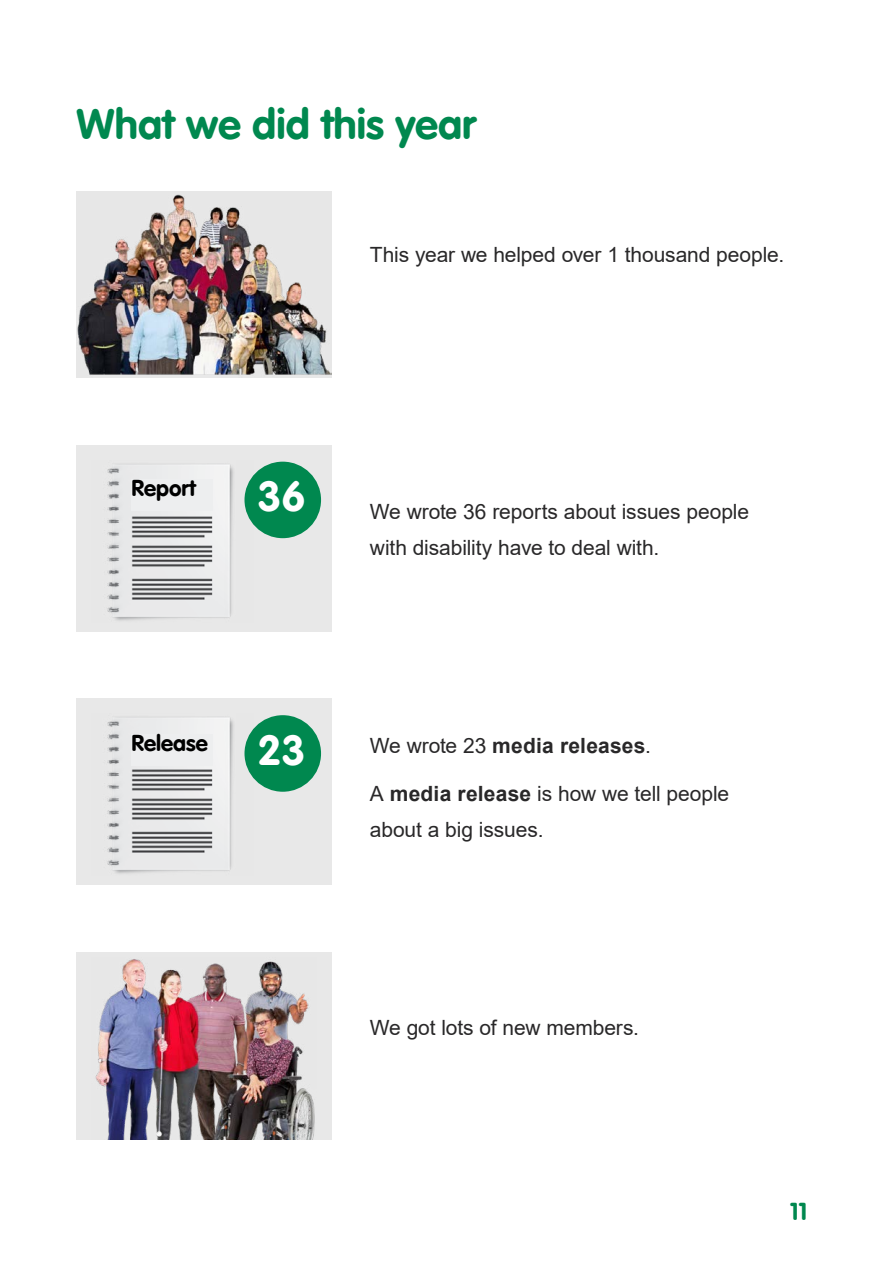
<style>
.page{position:relative;width:893px;height:1263px;background:#fff}
.page>*{position:absolute;margin:0;border:0;box-sizing:border-box;transform-origin:0 0}
.t1{font:42px "VAG Rounded Bold";color:#00884f}
.t2{font:42px "VAG Rounded Bold";color:#fff}
.t3{font:24px "VAG Rounded Bold";color:#00884f}
.t4{font:22.5px "VAG Rounded Bold";color:#000}
.t5{font:21px/36px "Arial";letter-spacing:-.005em;color:#292829}
.t6{font:700 21px "Arial";letter-spacing:.01em;color:#292829}
.s1{font-weight:400}
.s2{font-weight:700}
</style>
<div class="page">
<img style="left:77px;top:191px;width:255px;height:187px">
<div style="left:77px;top:445px;width:255px;height:186px;background:#e8e8e8"></div>
<img style="left:107px;top:465px;width:140px;height:156px">
<div style="left:244px;top:462px;width:77px;height:76px;background:#00884f;border-radius:50%"></div>
<div style="left:132px;top:479px;width:81px;height:31px;background:#edeeef"></div>
<div style="left:77px;top:698px;width:255px;height:187px;background:#e8e8e8"></div>
<img style="left:107px;top:718px;width:127px;height:156px">
<div style="left:244px;top:715px;width:77px;height:77px;background:#00884f;border-radius:50%"></div>
<div style="left:132px;top:734px;width:81px;height:31px;background:#edeeef"></div>
<div style="left:77px;top:952px;width:255px;height:187px;background:#e8e8e8"></div>
<img style="left:95px;top:959px;width:220px;height:180px">
<h2 class="t1" style="left:77px;top:99px;width:401px">What we did this year</h2>
<p class="t5" style="left:370px;top:236px;width:416px">This year we helped over 1 thousand people.</p>
<p class="t4" style="left:132px;top:475px;width:66px">Report</p>
<h1 class="t2" style="left:257px;top:472px;width:50px">36</h1>
<p class="t5" style="left:370px;top:493px;width:381px">We wrote 36 reports about issues people with disability have to deal with.</p>
<p class="t4" style="left:132px;top:730px;width:78px">Release</p>
<h1 class="t2" style="left:257px;top:725px;width:50px">23</h1>
<p class="t6" style="left:370px;top:730px;width:283px"><span class="s1">We wrote 23</span> media releases<span class="s1">.</span></p>
<p class="t5" style="left:370px;top:776px;width:361px">A <span class="s2">media release</span> is how we tell people about a big issues.</p>
<p class="t5" style="left:370px;top:1009px;width:271px">We got lots of new members.</p>
<p class="t3" style="left:790px;top:1198px;width:19px">11</p>
</div>
